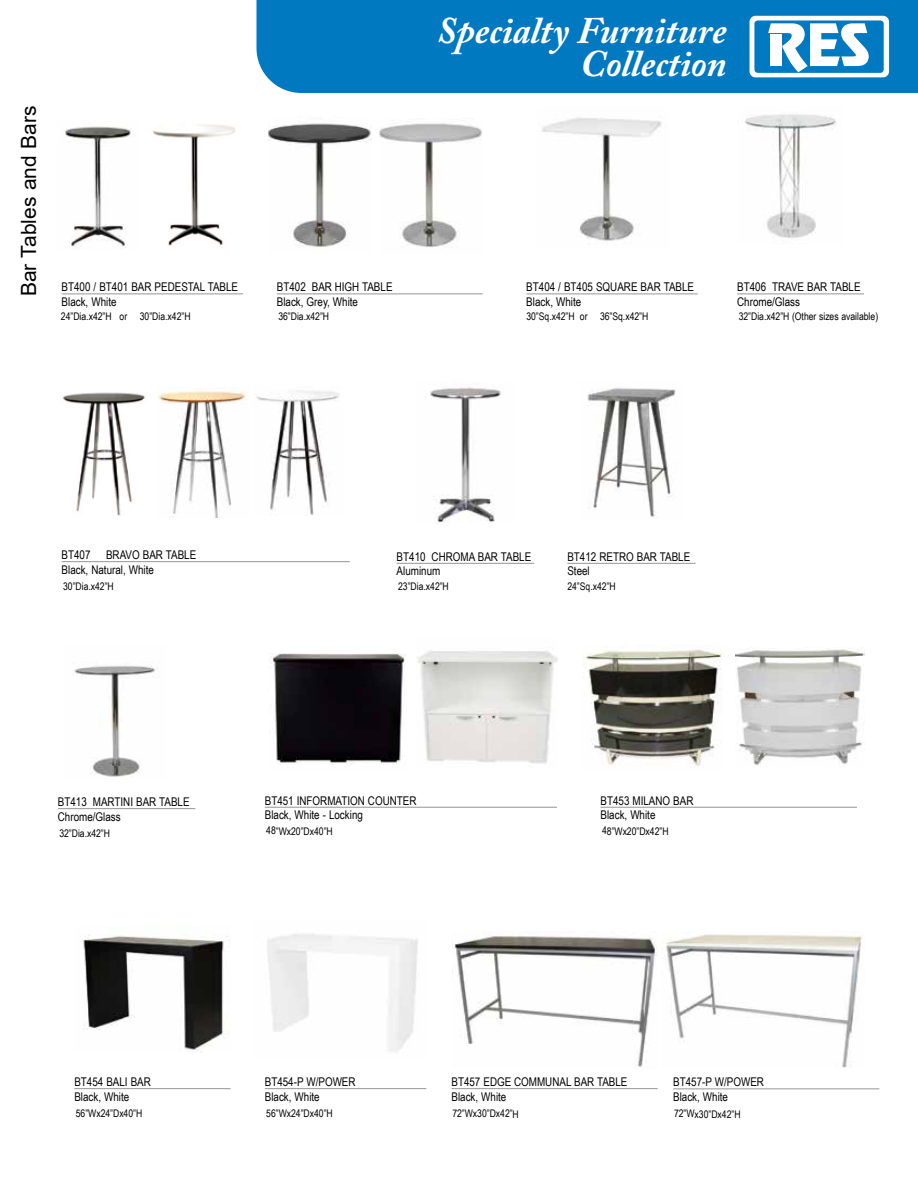
<style>
.page{position:relative;width:918px;height:1188px;background:#fff}
.page>*{position:absolute;margin:0;border:0;box-sizing:border-box;transform-origin:0 0}
.t1{font:italic 700 37.35px/32.8px "Adobe Caslon Pro";color:#fff;text-align:right}
.t2{font:21px "Arial";color:#000}
.t3{font:12px/14.4px "Arial Narrow";color:#000}
.t4{font:10.5px "Arial Narrow";letter-spacing:-.01em;color:#000}
</style>
<div class="page">
<img style="left:152px;top:124px;width:84px;height:122px">
<img style="left:744px;top:114px;width:92px;height:124px">
<hr style="left:62px;top:294px;width:181px;height:1px;background:#939598">
<hr style="left:737px;top:294px;width:127px;height:1px;background:#939598">
<hr style="left:277px;top:294px;width:206px;height:1px;background:#939598">
<img style="left:65px;top:126px;width:69px;height:123px">
<img style="left:269px;top:123px;width:102px;height:124px">
<img style="left:379px;top:123px;width:103px;height:125px">
<img style="left:542px;top:117px;width:120px;height:124px">
<hr style="left:526px;top:294px;width:172px;height:1px;background:#939598">
<img style="left:62px;top:392px;width:84px;height:124px">
<hr style="left:62px;top:561px;width:288px;height:1px;background:#939598">
<hr style="left:58px;top:808px;width:137px;height:1px;background:#939598">
<img style="left:158px;top:390px;width:88px;height:127px">
<img style="left:74px;top:665px;width:82px;height:112px">
<img style="left:255px;top:390px;width:85px;height:125px">
<hr style="left:397px;top:563px;width:137px;height:1px;background:#939598">
<img style="left:430px;top:387px;width:71px;height:136px">
<hr style="left:265px;top:807px;width:292px;height:1px;background:#939598">
<img style="left:270px;top:653px;width:136px;height:111px">
<hr style="left:601px;top:807px;width:256px;height:1px;background:#939598">
<img style="left:736px;top:648px;width:128px;height:118px">
<hr style="left:74px;top:1088px;width:157px;height:1px;background:#939598">
<img style="left:83px;top:935px;width:146px;height:117px">
<hr style="left:451px;top:1088px;width:207px;height:1px;background:#939598">
<img style="left:267px;top:934px;width:151px;height:118px">
<img style="left:417px;top:650px;width:140px;height:114px">
<img style="left:583px;top:649px;width:139px;height:117px">
<hr style="left:567px;top:563px;width:129px;height:1px;background:#939598">
<img style="left:587px;top:388px;width:89px;height:130px">
<hr style="left:265px;top:1088px;width:161px;height:1px;background:#939598">
<img style="left:665px;top:934px;width:198px;height:134px">
<img style="left:451px;top:932px;width:207px;height:135px">
<hr style="left:673px;top:1089px;width:206px;height:1px;background:#939598">
<div style="left:256px;top:0;width:662px;height:93px;background:#0079c1"></div>
<svg style="left:750px;top:16px;width:139px;height:61px"></svg>
<div style="left:770px;top:34px;width:12px;height:32px;background:#fff"></div>
<h2 class="t2" style="left:14px;top:296px;width:192px;rotate:-90deg">Bar Tables and Bars</h2>
<h1 class="t1" style="left:437px;top:14px;width:292px">Specialty Furniture<br>Collection</h1>
<p class="t3" style="left:277px;top:279px;width:117px">BT402 BAR HIGH TABLE<br>Black, Grey, White</p>
<p class="t3" style="left:526px;top:279px;width:169px">BT404 / BT405 SQUARE BAR TABLE<br>Black, White</p>
<p class="t3" style="left:62px;top:279px;width:178px">BT400 / BT401 BAR PEDESTAL TABLE<br>Black, White</p>
<p class="t3" style="left:737px;top:279px;width:125px">BT406 TRAVE BAR TABLE<br>Chrome/Glass</p>
<p class="t4" style="left:61px;top:308px;width:131px">24”Dia.x42”H or 30”Dia.x42”H</p>
<p class="t4" style="left:278px;top:308px;width:52px">36”Dia.x42”H</p>
<p class="t4" style="left:526px;top:308px;width:124px">30”Sq.x42”H or 36”Sq.x42”H</p>
<p class="t4" style="left:739px;top:309px;width:141px">32”Dia.x42”H (Other sizes available)</p>
<p class="t3" style="left:62px;top:547px;width:136px;text-indent:44px">BRAVO BAR TABLE<br>Black, Natural, White</p>
<p class="t3" style="left:62px;top:547px;width:30px">BT407</p>
<p class="t3" style="left:397px;top:549px;width:136px">BT410 CHROMA BAR TABLE<br>Aluminum</p>
<p class="t3" style="left:567px;top:549px;width:124px">BT412 RETRO BAR TABLE<br>Steel</p>
<p class="t4" style="left:63px;top:578px;width:52px">30”Dia.x42”H</p>
<p class="t4" style="left:398px;top:578px;width:52px">23”Dia.x42”H</p>
<p class="t4" style="left:567px;top:578px;width:50px">24”Sq.x42”H</p>
<p class="t3" style="left:58px;top:794px;width:133px">BT413 MARTINI BAR TABLE<br>Chrome/Glass</p>
<p class="t3" style="left:265px;top:793px;width:153px">BT451 INFORMATION COUNTER<br>Black, White - Locking</p>
<p class="t3" style="left:601px;top:793px;width:94px">BT453 MILANO BAR<br>Black, White</p>
<p class="t4" style="left:59px;top:825px;width:52px">32”Dia.x42”H</p>
<p class="t4" style="left:266px;top:823px;width:68px">48”Wx20”Dx40”H</p>
<p class="t4" style="left:602px;top:823px;width:68px">48”Wx20”Dx42”H</p>
<p class="t3" style="left:74px;top:1074px;width:78px">BT454 BALI BAR<br>Black, White</p>
<p class="t3" style="left:451px;top:1074px;width:178px">BT457 EDGE COMMUNAL BAR TABLE<br>Black, White</p>
<p class="t3" style="left:265px;top:1074px;width:92px">BT454-P W/POWER<br>Black, White</p>
<p class="t4" style="left:76px;top:1106px;width:68px">56”Wx24”Dx40”H</p>
<p class="t4" style="left:266px;top:1106px;width:68px">56”Wx24”Dx40”H</p>
<p class="t4" style="left:452px;top:1106px;width:68px">72”Wx30”Dx42”H</p>
<p class="t3" style="left:673px;top:1074px;width:92px">BT457-P W/POWER<br>Black, White</p>
<p class="t4" style="left:674px;top:1106px;width:68px">72”Wx30”Dx42”H</p>
</div>
